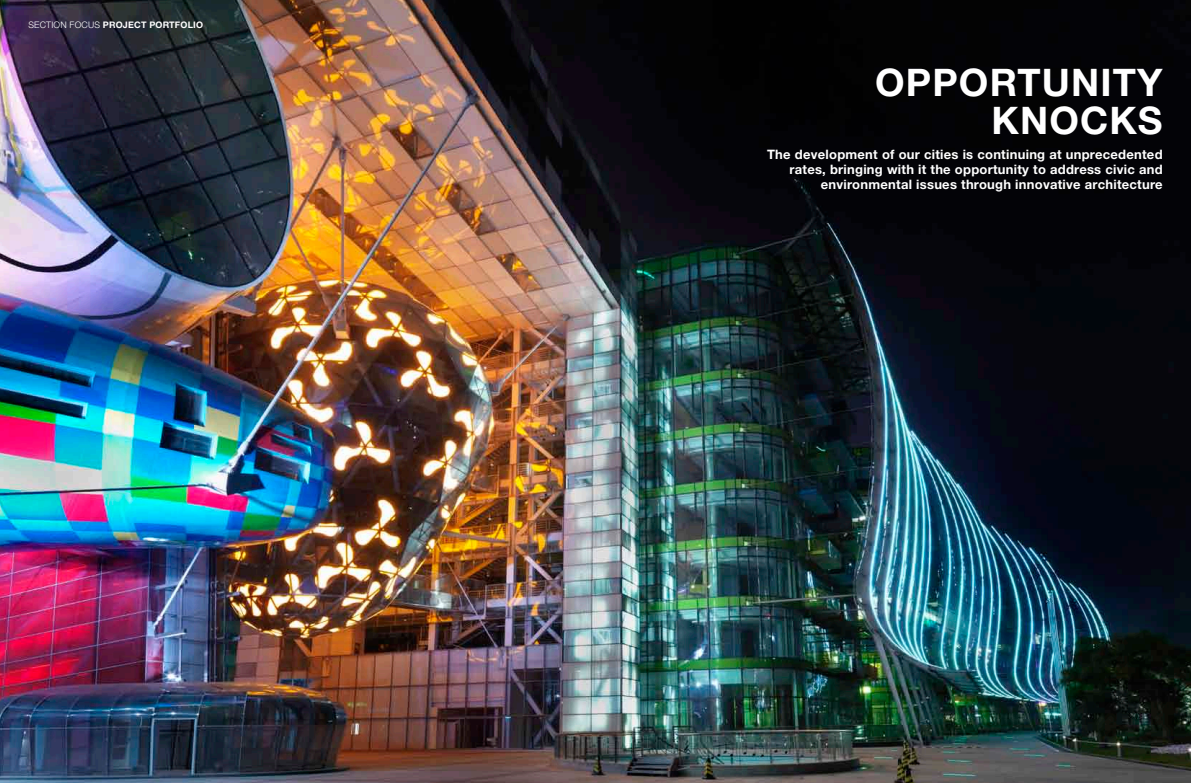
<style>
.page{position:relative;width:1191px;height:783px;background:#fff}
.page>*{position:absolute;margin:0;border:0;box-sizing:border-box;transform-origin:0 0}
.t1{font:700 38px/38px "Helvetica Neue";letter-spacing:.03em;color:#fff;text-align:right}
.t2{font:700 13px/15px "Helvetica Neue";letter-spacing:.02em;color:#fff;text-align:right}
.t3{font:700 9px "Helvetica Neue";letter-spacing:.02em;color:#fff}
.s1{font-weight:300}
</style>
<div class="page">
<img style="left:0;top:0;width:1191px;height:782px">
<p class="t3" style="left:28px;top:20px;width:176px"><span class="s1">SECTION FOCUS</span> Project portfolio</p>
<h1 class="t1" style="left:875px;top:63px;width:289px">opportunitY knocks</h1>
<p class="t2" style="left:767px;top:147px;width:397px">The development of our cities is continuing at unprecedented rates, bringing with it the opportunity to address civic and environmental issues through innovative architecture</p>
</div>
